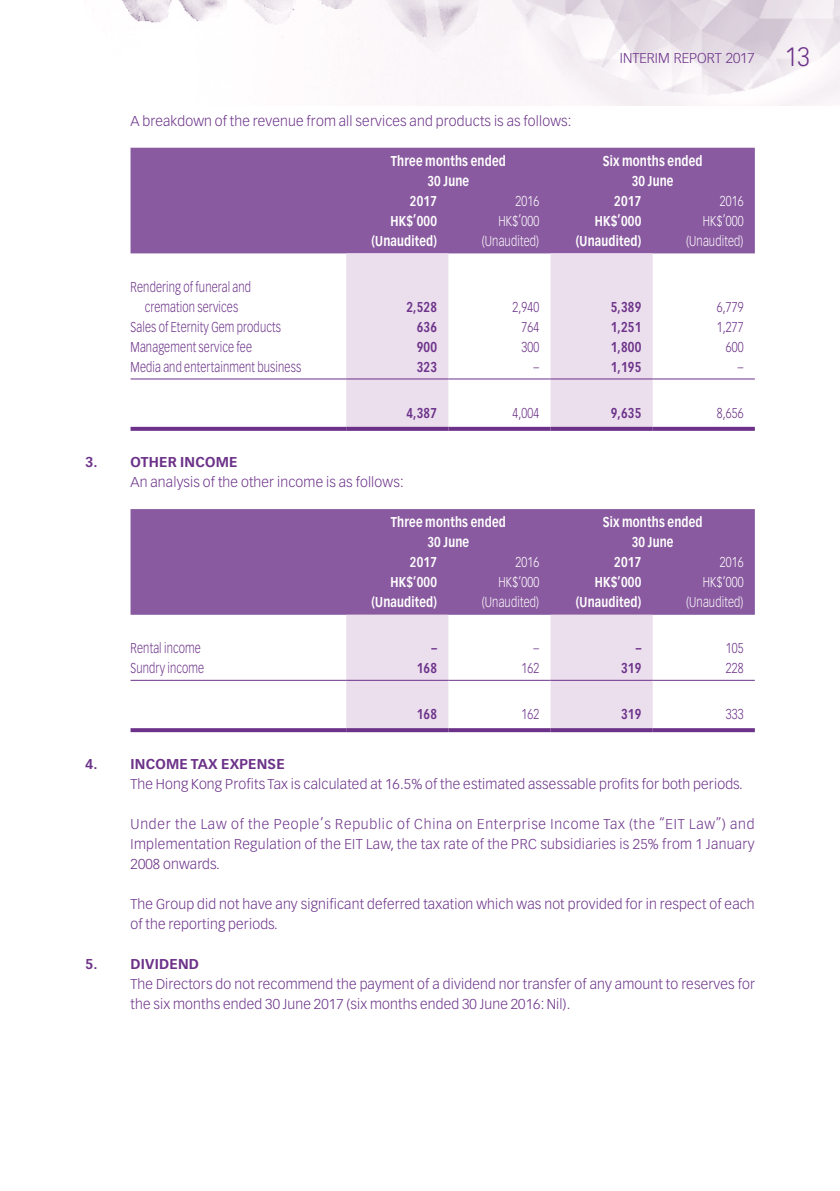
<style>
.page{position:relative;width:840px;height:1191px;background:#fff}
.page>*{position:absolute;margin:0;border:0;box-sizing:border-box;transform-origin:0 0}
.Notes{font:300 14px/20px "Vectora LT Std";letter-spacing:.015em;color:#6c3289}
.Notes-2{font:300 14px/20px "Vectora LT Std";letter-spacing:.015em;color:#6c3289;text-align:center;scale:.8 1}
.Notes-3{font:700 14px "Vectora LT Std";letter-spacing:.015em;color:#fff;scale:.8 1}
.Notes-4{font:300 14px "Vectora LT Std";letter-spacing:.015em;color:#fff;scale:.8 1}
.Notes-5{font:700 14px "Vectora LT Std";color:#6c3289;scale:.8 1}
.Notes_HD1{font:700 14px "Vectora LT Std";letter-spacing:.015em;color:#6c3289}
.s1{font-size:26px}
</style>
<div class="page">
<img style="left:122px;top:0;width:717px;height:106px">
<div style="left:130px;top:148px;width:624px;height:105px;background:#8a5aa0"></div>
<svg style="left:346px;top:253px;width:306px;height:174px;fill:#ebdeed"></svg>
<hr style="left:130px;top:378px;width:216px;height:1px;background:#6c3289">
<hr style="left:346px;top:378px;width:102px;height:1px;background:#6c3289">
<hr style="left:448px;top:378px;width:102px;height:1px;background:#6c3289">
<hr style="left:550px;top:378px;width:102px;height:1px;background:#6c3289">
<hr style="left:652px;top:378px;width:102px;height:1px;background:#6c3289">
<svg style="left:130px;top:427px;width:216px;height:4px"></svg>
<svg style="left:346px;top:427px;width:102px;height:4px"></svg>
<svg style="left:448px;top:427px;width:102px;height:4px"></svg>
<svg style="left:550px;top:427px;width:102px;height:4px"></svg>
<svg style="left:652px;top:427px;width:102px;height:4px"></svg>
<div style="left:130px;top:509px;width:624px;height:106px;background:#8a5aa0"></div>
<svg style="left:346px;top:615px;width:306px;height:113px"></svg>
<hr style="left:130px;top:680px;width:216px;height:1px;background:#6c3289">
<hr style="left:346px;top:680px;width:102px;height:1px;background:#6c3289">
<hr style="left:448px;top:680px;width:102px;height:1px;background:#6c3289">
<hr style="left:550px;top:680px;width:102px;height:1px;background:#6c3289">
<hr style="left:652px;top:680px;width:102px;height:1px;background:#6c3289">
<svg style="left:130px;top:728px;width:216px;height:4px"></svg>
<svg style="left:346px;top:728px;width:102px;height:4px"></svg>
<svg style="left:448px;top:728px;width:102px;height:4px"></svg>
<svg style="left:550px;top:728px;width:102px;height:4px"></svg>
<svg style="left:652px;top:728px;width:102px;height:4px"></svg>
<p class="Notes" style="left:130px;top:111px;width:442px">A breakdown of the revenue from all services and products is as follows:</p>
<p class="Notes-3" style="left:390px;top:152px;width:145px">Three months ended</p>
<p class="Notes-3" style="left:427px;top:172px;width:54px">30 June</p>
<p class="Notes" style="left:619px;top:48px;width:191px">INTERIM REPORT 2017 <span class="s1">13</span></p>
<p class="Notes-3" style="left:602px;top:152px;width:126px">Six months ended</p>
<p class="Notes-3" style="left:631px;top:172px;width:54px">30 June</p>
<p class="Notes-2" style="left:130px;top:277px;width:152px">Rendering of funeral and cremation services</p>
<p class="Notes-3" style="left:410px;top:192px;width:35px">2017</p>
<p class="Notes-4" style="left:515px;top:193px;width:31px">2016</p>
<p class="Notes-3" style="left:614px;top:192px;width:35px">2017</p>
<p class="Notes-4" style="left:719px;top:193px;width:31px">2016</p>
<p class="Notes-3" style="left:390px;top:212px;width:60px">HK$’000</p>
<p class="Notes-4" style="left:498px;top:213px;width:52px">HK$’000</p>
<p class="Notes-3" style="left:594px;top:212px;width:60px">HK$’000</p>
<p class="Notes-4" style="left:702px;top:213px;width:52px">HK$’000</p>
<p class="Notes-3" style="left:371px;top:232px;width:83px">(Unaudited)</p>
<p class="Notes-4" style="left:481px;top:233px;width:73px">(Unaudited)</p>
<p class="Notes-3" style="left:575px;top:232px;width:83px">(Unaudited)</p>
<p class="Notes-4" style="left:685px;top:233px;width:73px">(Unaudited)</p>
<p class="Notes-5" style="left:406px;top:298px;width:40px">2,528</p>
<p class="Notes-2" style="left:512px;top:297px;width:35px">2,940</p>
<p class="Notes-5" style="left:610px;top:298px;width:40px">5,389</p>
<p class="Notes-2" style="left:716px;top:297px;width:35px">6,779</p>
<p class="Notes-2" style="left:130px;top:317px;width:189px">Sales of Eternity Gem products</p>
<p class="Notes-5" style="left:416px;top:318px;width:27px">636</p>
<p class="Notes-2" style="left:521px;top:317px;width:24px">764</p>
<p class="Notes-5" style="left:610px;top:318px;width:40px">1,251</p>
<p class="Notes-2" style="left:716px;top:317px;width:35px">1,277</p>
<p class="Notes-2" style="left:130px;top:337px;width:153px">Management service fee</p>
<p class="Notes-5" style="left:416px;top:338px;width:27px">900</p>
<p class="Notes-2" style="left:521px;top:337px;width:24px">300</p>
<p class="Notes-5" style="left:610px;top:338px;width:40px">1,800</p>
<p class="Notes-2" style="left:725px;top:337px;width:24px">600</p>
<p class="Notes-2" style="left:130px;top:357px;width:215px">Media and entertainment business</p>
<p class="Notes-5" style="left:416px;top:358px;width:27px">323</p>
<p class="Notes-2" style="left:533px;top:357px;width:8px">–</p>
<p class="Notes-5" style="left:610px;top:358px;width:40px">1,195</p>
<p class="Notes-2" style="left:737px;top:357px;width:8px">–</p>
<p class="Notes-5" style="left:406px;top:404px;width:40px">4,387</p>
<p class="Notes-2" style="left:512px;top:403px;width:35px">4,004</p>
<p class="Notes-5" style="left:610px;top:404px;width:40px">9,635</p>
<p class="Notes-2" style="left:716px;top:403px;width:35px">8,656</p>
<p class="Notes_HD1" style="left:85px;top:454px;width:154px">3. OTHER INCOME</p>
<p class="Notes" style="left:130px;top:472px;width:274px">An analysis of the other income is as follows:</p>
<p class="Notes-3" style="left:390px;top:514px;width:145px">Three months ended</p>
<p class="Notes-3" style="left:427px;top:534px;width:54px">30 June</p>
<p class="Notes-3" style="left:602px;top:514px;width:126px">Six months ended</p>
<p class="Notes-3" style="left:631px;top:534px;width:54px">30 June</p>
<p class="Notes-3" style="left:410px;top:554px;width:35px">2017</p>
<p class="Notes-4" style="left:515px;top:554px;width:31px">2016</p>
<p class="Notes-3" style="left:614px;top:554px;width:35px">2017</p>
<p class="Notes-4" style="left:719px;top:554px;width:31px">2016</p>
<p class="Notes-3" style="left:390px;top:574px;width:60px">HK$’000</p>
<p class="Notes-4" style="left:498px;top:574px;width:52px">HK$’000</p>
<p class="Notes-3" style="left:594px;top:574px;width:60px">HK$’000</p>
<p class="Notes-4" style="left:702px;top:574px;width:52px">HK$’000</p>
<p class="Notes-3" style="left:371px;top:594px;width:83px">(Unaudited)</p>
<p class="Notes-4" style="left:481px;top:594px;width:73px">(Unaudited)</p>
<p class="Notes-3" style="left:575px;top:594px;width:83px">(Unaudited)</p>
<p class="Notes-4" style="left:685px;top:594px;width:73px">(Unaudited)</p>
<p class="Notes-2" style="left:130px;top:638px;width:89px">Rental income</p>
<p class="Notes-5" style="left:431px;top:639px;width:8px">–</p>
<p class="Notes-2" style="left:533px;top:638px;width:8px">–</p>
<p class="Notes-5" style="left:635px;top:639px;width:8px">–</p>
<p class="Notes-2" style="left:725px;top:638px;width:24px">105</p>
<p class="Notes-2" style="left:130px;top:658px;width:94px">Sundry income</p>
<p class="Notes-5" style="left:416px;top:659px;width:27px">168</p>
<p class="Notes-2" style="left:521px;top:658px;width:24px">162</p>
<p class="Notes-5" style="left:620px;top:659px;width:27px">319</p>
<p class="Notes-2" style="left:725px;top:658px;width:24px">228</p>
<p class="Notes-5" style="left:416px;top:705px;width:27px">168</p>
<p class="Notes-2" style="left:521px;top:704px;width:24px">162</p>
<p class="Notes-5" style="left:620px;top:705px;width:27px">319</p>
<p class="Notes-2" style="left:725px;top:704px;width:24px">333</p>
<p class="Notes_HD1" style="left:85px;top:755px;width:201px">4. INCOME TAX EXPENSE</p>
<p class="Notes" style="left:130px;top:774px;width:613px">The Hong Kong Profits Tax is calculated at 16.5% of the estimated assessable profits for both periods.</p>
<p class="Notes" style="left:130px;top:814px;width:625px;text-align:justify">Under the Law of the People’s Republic of China on Enterprise Income Tax (the “EIT Law”) and Implementation Regulation of the EIT Law, the tax rate of the PRC subsidiaries is 25% from 1 January 2008 onwards.</p>
<p class="Notes" style="left:130px;top:894px;width:625px">The Group did not have any significant deferred taxation which was not provided for in respect of each of the reporting periods.</p>
<p class="Notes_HD1" style="left:85px;top:955px;width:115px">5. DIVIDEND</p>
<p class="Notes" style="left:130px;top:974px;width:625px">The Directors do not recommend the payment of a dividend nor transfer of any amount to reserves for the six months ended 30 June 2017 (six months ended 30 June 2016: Nil).</p>
</div>
